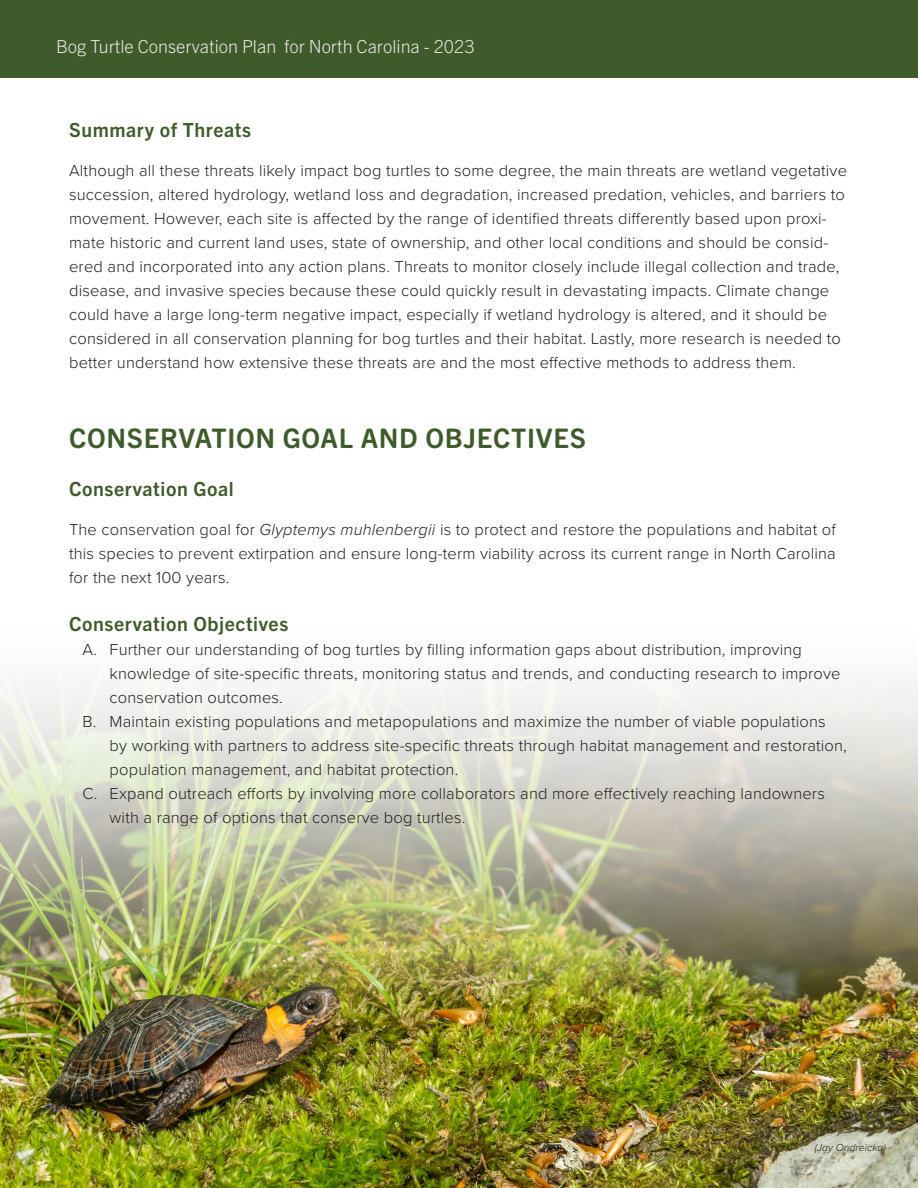
<style>
.page{position:relative;width:918px;height:1188px;background:#fff}
.page>*{position:absolute;margin:0;border:0;box-sizing:border-box;transform-origin:0 0}
.t1{font:700 27px "Trade Gothic Next SR Pro";letter-spacing:.025em;color:#3f5a2b}
.Subhead{font:700 19.5px "Trade Gothic Next LT Pro";letter-spacing:.03em;color:#3f5a2b}
.t2{font:300 18px "Trade Gothic Next LT Pro";color:#e9e9df}
.Body_Text{font:300 16.5px/24px "Proxima Nova";letter-spacing:.01em;color:#231f20}
.t3{font:italic 300 10.5px "Proxima Nova";color:#231f20}
.s1{font-style:italic}
</style>
<div class="page">
<div style="left:0;top:0;width:918px;height:78px;background:#3f5a2b"></div>
<img style="left:0;top:686px;width:918px;height:502px">
<p class="t2" style="left:56px;top:34px;width:420px">Bog Turtle Conservation Plan for North Carolina - 2023</p>
<p class="Subhead" style="left:69px;top:116px;width:184px">Summary of Threats</p>
<p class="Body_Text" style="left:69px;top:157px;width:779px">Although all these threats likely impact bog turtles to some degree, the main threats are wetland vegetative succession, altered hydrology, wetland loss and degradation, increased predation, vehicles, and barriers to movement. However, each site is affected by the range of identified threats differently based upon proxi&shy;mate historic and current land uses, state of ownership, and other local conditions and should be consid&shy;ered and incorporated into any action plans. Threats to monitor closely include illegal collection and trade, disease, and invasive species because these could quickly result in devastating impacts. Climate change could have a large long-term negative impact, especially if wetland hydrology is altered, and it should be considered in all conservation planning for bog turtles and their habitat. Lastly, more research is needed to better understand how extensive these threats are and the most effective methods to address them.</p>
<p class="t1" style="left:69px;top:419px;width:518px">CONSERVATION GOAL AND OBJECTIVES</p>
<p class="Subhead" style="left:69px;top:475px;width:166px">Conservation Goal</p>
<p class="Body_Text" style="left:69px;top:517px;width:768px;text-align:justify">The conservation goal for <span class="s1">Glyptemys muhlenbergii</span> is to protect and restore the populations and habitat of this species to prevent extirpation and ensure long-term viability across its current range in North Carolina for the next 100 years.</p>
<p class="Subhead" style="left:69px;top:610px;width:221px">Conservation Objectives</p>
<p class="Body_Text" style="left:110px;top:637px;width:732px;text-indent:-27px">A. Further our understanding of bog turtles by filling information gaps about distribution, improving knowledge of site-specific threats, monitoring status and trends, and conducting research to improve conservation outcomes.</p>
<p class="Body_Text" style="left:110px;top:709px;width:739px;text-indent:-27px">B. Maintain existing populations and metapopulations and maximize the number of viable populations by working with partners to address site-specific threats through habitat management and restoration, population management, and habitat protection.</p>
<p class="Body_Text" style="left:110px;top:781px;width:717px;text-indent:-27px">C. Expand outreach efforts by involving more collaborators and more effectively reaching landowners with a range of options that conserve bog turtles.</p>
<p class="t3" style="left:815px;top:1140px;width:72px">(Jay Ondreicka)</p>
</div>
